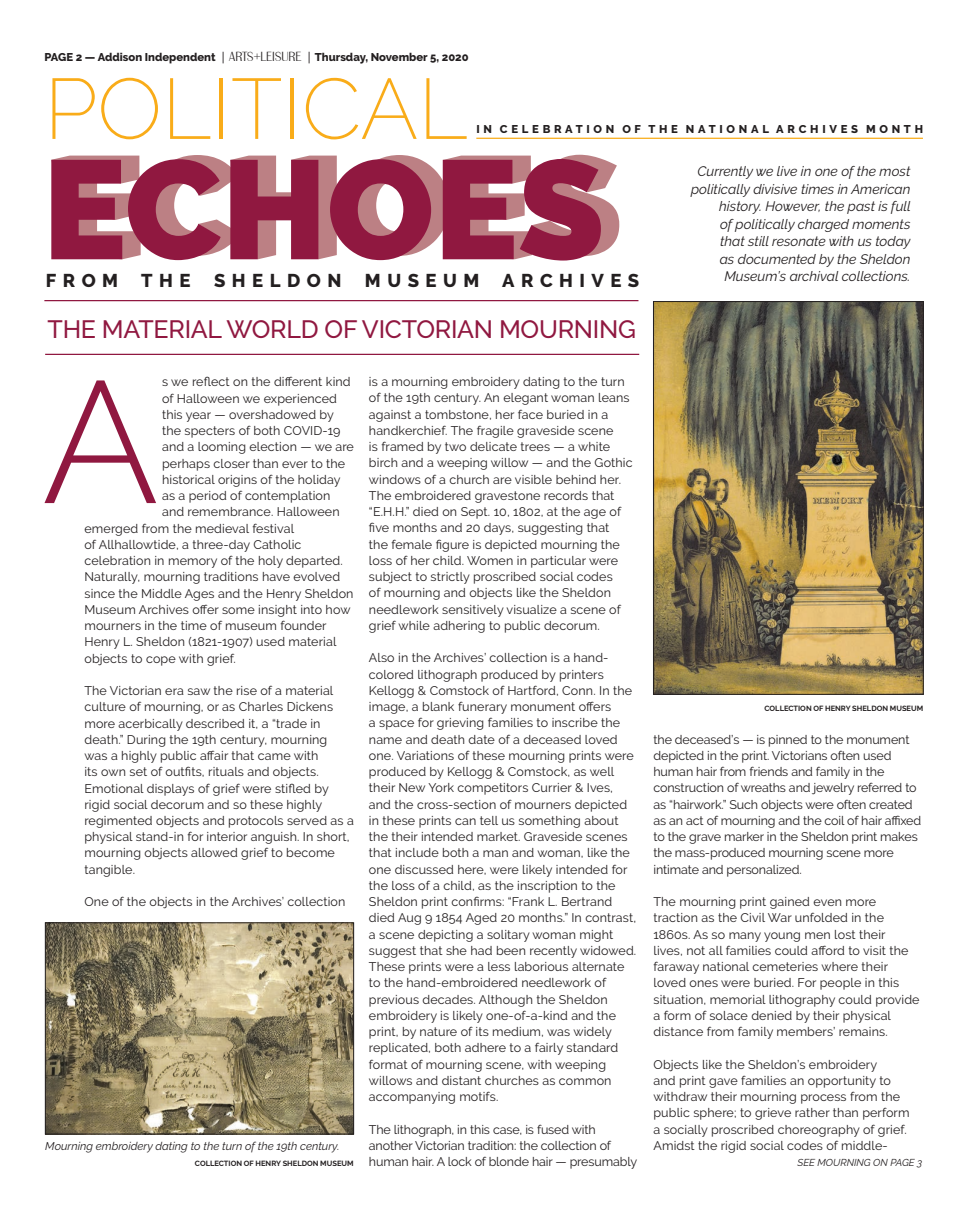
<style>
.page{position:relative;width:968px;height:1215px;background:#fff}
.page>*{position:absolute;margin:0;border:0;box-sizing:border-box;transform-origin:0 0}
.A_L_Body_Copy{font:300 172.75px "Raleway";color:#901840}
.t1{font:200 85.5px "Raleway";color:#f9ac19}
.t2{font:500 25px "Raleway";letter-spacing:-.01em;color:#901840}
.t3{font:800 18.5px "Raleway";letter-spacing:.35em;color:#231f20}
.A_L_Tagline{font:italic 13.75px/17.5px "Raleway";color:#231f20;text-align:right}
.A_L_Body_Copy-2{font:12.5px/16.2px "Raleway";letter-spacing:.01em;color:#231f20}
.A_L_Body_Copy-3{font:12.5px/16.2px "Raleway";letter-spacing:-.01em;color:#231f20}
.t4{font:800 11.25px "Raleway";color:#231f20}
.A_L_Caption{font:italic 11.25px "Raleway";color:#231f20}
.t5{font:800 11.25px "Raleway";letter-spacing:.33em;color:#231f20}
.A_L_Body_Copy-4{font:italic 10px "Raleway";color:#231f20}
.A_L_Photo_Credit{font:700 7.5px "Raleway";color:#231f20}
.s1{font-family:"Britannic D Extr Ligh";font-weight:400;font-size:13.75px}
</style>
<div class="page">
<svg style="left:55px;top:155px;width:564px;height:98px"></svg>
<svg style="left:51px;top:159px;width:550px;height:102px;fill:#901840"></svg>
<hr style="left:44px;top:300px;width:594px;height:1px;background:#901840">
<hr style="left:45px;top:354px;width:594px;height:1px;background:#901840">
<hr style="left:476px;top:138px;width:447px;height:1px;background:#f9ac19">
<img style="left:47px;top:924px;width:305px;height:208px">
<div style="left:45px;top:922px;width:309px;height:212px;border:1px solid #231f20"></div>
<img style="left:655px;top:303px;width:266px;height:390px">
<div style="left:653px;top:301px;width:270px;height:394px;border:1px solid #231f20"></div>
<p class="t4" style="left:44px;top:51px;width:426px">PAGE 2 — Addison Independent <span class="s1">| ARTS+LEISURE |</span> Thursday, November 5, 2020</p>
<p class="t1" style="left:44px;top:59px;width:425px">POLITICAL</p>
<p class="t5" style="left:476px;top:122px;width:448px">IN CELEBRATION OF THE NATIONAL ARCHIVES MONTH</p>
<p class="t3" style="left:46px;top:270px;width:146px">FROM THE</p>
<p class="t3" style="left:214px;top:270px;width:129px">SHELDON</p>
<p class="t3" style="left:365px;top:270px;width:276px">MUSEUM ARCHIVES</p>
<p class="t2" style="left:48px;top:315px;width:590px">THE MATERIAL WORLD OF VICTORIAN MOURNING</p>
<p class="A_L_Tagline" style="left:691px;top:163px;width:221px">Currently we live in one of the most politically divisive times in American history. However, the past is full<br>of politically charged moments<br>that still resonate with us today<br>as documented by the Sheldon Museum’s archival collections.</p>
<p class="A_L_Body_Copy" style="left:42px;top:341px;width:118px">A</p>
<p class="A_L_Body_Copy-2" style="left:162px;top:374px;width:190px">s we reflect on the different kind</p>
<p class="A_L_Body_Copy-2" style="left:369px;top:374px;width:265px">is a mourning embroidery dating to the turn of the 19th century. An elegant woman leans against a tombstone, her face buried in a handkerchief. The fragile graveside scene<br>is framed by two delicate trees — a white birch and a weeping willow — and the Gothic windows of a church are visible behind her.<br>The embroidered gravestone records that “E.H.H.” died on Sept. 10, 1802, at the age of five months and 20 days, suggesting that<br>the female figure is depicted mourning the loss of her child. Women in particular were subject to strictly proscribed social codes<br>of mourning and objects like the Sheldon needlework sensitively visualize a scene of grief while adhering to public decorum.</p>
<p class="A_L_Body_Copy-2" style="left:369px;top:650px;width:269px">Also in the Archives’ collection is a hand&shy;colored lithograph produced by printers Kellogg &amp; Comstock of Hartford, Conn. In the image, a blank funerary monument offers<br>a space for grieving families to inscribe the name and death date of a deceased loved one. Variations of these mourning prints were produced by Kellogg &amp; Comstock, as well their New York competitors Currier &amp; Ives, and the cross-section of mourners depicted in these prints can tell us something about the their intended market. Graveside scenes that include both a man and woman, like the one discussed here, were likely intended for the loss of a child, as the inscription to the Sheldon print confirms: “Frank L. Bertrand died Aug 9 1854 Aged 20 months.” In contrast, a scene depicting a solitary woman might suggest that she had been recently widowed.<br>These prints were a less laborious alternate to the hand-embroidered needlework of previous decades. Although the Sheldon embroidery is likely one-of-a-kind and the print, by nature of its medium, was widely replicated, both adhere to a fairly standard format of mourning scene, with weeping willows and distant churches as common accompanying motifs.</p>
<p class="A_L_Body_Copy-3" style="left:369px;top:1121px;width:270px">The lithograph, in this case, is fused with another Victorian tradition: the collection of human hair. A lock of blonde hair — presumably</p>
<p class="A_L_Body_Copy-2" style="left:162px;top:390px;width:176px">of Halloween we experienced</p>
<p class="A_L_Body_Copy-2" style="left:162px;top:406px;width:173px">this year — overshadowed by</p>
<p class="A_L_Body_Copy-2" style="left:162px;top:422px;width:180px">the specters of both COVID-19</p>
<p class="A_L_Body_Copy-2" style="left:162px;top:439px;width:193px">and a looming election — we are</p>
<p class="A_L_Body_Copy-2" style="left:162px;top:455px;width:185px">perhaps closer than ever to the</p>
<p class="A_L_Body_Copy-2" style="left:162px;top:471px;width:180px">historical origins of the holiday</p>
<p class="A_L_Body_Copy-2" style="left:162px;top:487px;width:170px">as a period of contemplation</p>
<p class="A_L_Body_Copy-2" style="left:162px;top:504px;width:179px">and remembrance. Halloween</p>
<p class="A_L_Body_Copy-2" style="left:84px;top:520px;width:211px">emerged from the medieval festival</p>
<p class="A_L_Body_Copy-2" style="left:84px;top:536px;width:218px">of Allhallowtide, a three-day Catholic</p>
<p class="A_L_Body_Copy-2" style="left:84px;top:552px;width:260px">celebration in memory of the holy departed.</p>
<p class="A_L_Body_Copy-2" style="left:84px;top:569px;width:257px">Naturally, mourning traditions have evolved</p>
<p class="A_L_Body_Copy-2" style="left:84px;top:585px;width:271px">since the Middle Ages and the Henry Sheldon</p>
<p class="A_L_Body_Copy-2" style="left:84px;top:601px;width:267px">Museum Archives offer some insight into how</p>
<p class="A_L_Body_Copy-2" style="left:84px;top:617px;width:244px">mourners in the time of museum founder</p>
<p class="A_L_Body_Copy-2" style="left:84px;top:634px;width:253px">Henry L. Sheldon (1821-1907) used material</p>
<p class="A_L_Body_Copy-2" style="left:84px;top:650px;width:153px">objects to cope with grief.</p>
<p class="A_L_Body_Copy-2" style="left:84px;top:682px;width:271px">The Victorian era saw the rise of a material culture of mourning, or as Charles Dickens more acerbically described it, a “trade in death.” During the 19th century, mourning<br>was a highly public affair that came with<br>its own set of outfits, rituals and objects.<br>Emotional displays of grief were stifled by rigid social decorum and so these highly regimented objects and protocols served as a physical stand-in for interior anguish. In short, mourning objects allowed grief to become tangible.</p>
<p class="A_L_Body_Copy-2" style="left:84px;top:894px;width:262px">One of the objects in the Archives’ collection</p>
<p class="A_L_Photo_Credit" style="left:764px;top:704px;width:160px">COLLECTION OF HENRY SHELDON MUSEUM</p>
<p class="A_L_Body_Copy-3" style="left:653px;top:731px;width:269px">the deceased’s — is pinned to the monument depicted in the print. Victorians often used human hair from friends and family in the construction of wreaths and jewelry referred to as “hairwork.” Such objects were often created as an act of mourning and the coil of hair affixed to the grave marker in the Sheldon print makes the mass-produced mourning scene more intimate and personalized.</p>
<p class="A_L_Body_Copy-2" style="left:653px;top:894px;width:268px">The mourning print gained even more traction as the Civil War unfolded in the 1860s. As so many young men lost their<br>lives, not all families could afford to visit the faraway national cemeteries where their loved ones were buried. For people in this situation, memorial lithography could provide a form of solace denied by their physical distance from family members’ remains.</p>
<p class="A_L_Body_Copy-2" style="left:653px;top:1056px;width:258px">Objects like the Sheldon’s embroidery<br>and print gave families an opportunity to withdraw their mourning process from the public sphere; to grieve rather than perform a socially proscribed choreography of grief.<br>Amidst the rigid social codes of middle-</p>
<p class="A_L_Caption" style="left:45px;top:1140px;width:296px">Mourning embroidery dating to the turn of the 19th century.</p>
<p class="A_L_Photo_Credit" style="left:195px;top:1159px;width:160px">COLLECTION OF HENRY SHELDON MUSEUM</p>
<p class="A_L_Body_Copy-4" style="left:797px;top:1157px;width:126px">SEE MOURNING ON PAGE 3</p>
</div>
